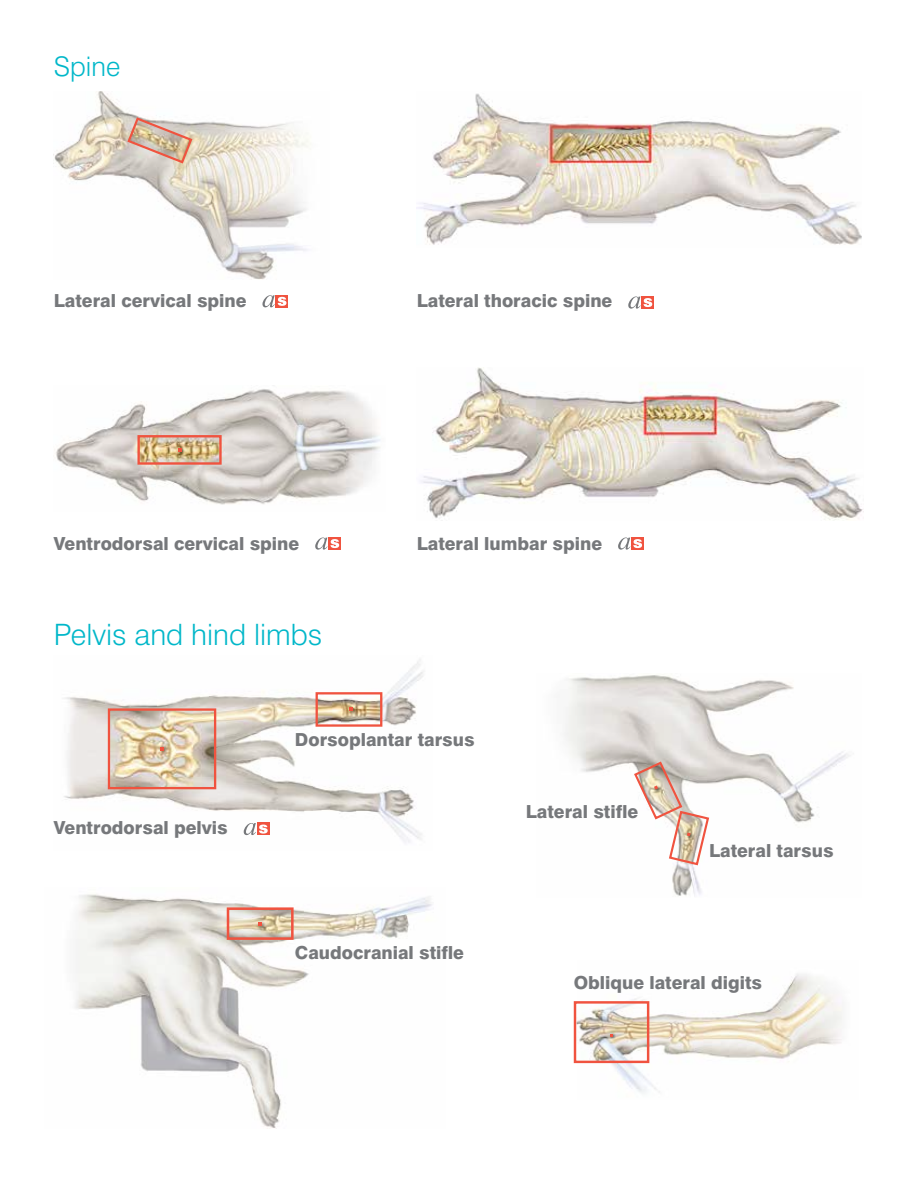
<style>
.page{position:relative;width:918px;height:1188px;background:#fff}
.page>*{position:absolute;margin:0;border:0;box-sizing:border-box;transform-origin:0 0}
.t1{font:300 29.4px "Swiss 721 BT";color:#00b7c9}
.t2{font:300 27px "Swiss 721 BT";color:#00b7c9}
.t3{font:800 18px "Swiss 721 BT";color:#76787b}
</style>
<div class="page">
<img style="left:75px;top:894px;width:357px;height:234px">
<img style="left:231px;top:911px;width:59px;height:25px">
<div style="left:227px;top:907px;width:67px;height:33px;border:3px solid #f0533f"></div>
<div style="left:256px;top:920px;width:12px;height:11px;background:#000;opacity:.75"></div>
<svg style="left:258px;top:922px;width:4px;height:3px"></svg>
<img style="left:564px;top:675px;width:286px;height:221px">
<svg style="left:633px;top:760px;width:77px;height:107px"></svg>
<img style="left:64px;top:659px;width:360px;height:184px">
<img style="left:111px;top:711px;width:102px;height:75px">
<div style="left:108px;top:708px;width:108px;height:81px;border:2px solid #f0533f"></div>
<img style="left:319px;top:695px;width:60px;height:29px">
<div style="left:316px;top:692px;width:66px;height:35px;border:2px solid #f0533f"></div>
<div style="left:159px;top:745px;width:10px;height:11px;background:#000;opacity:.75"></div>
<svg style="left:160px;top:747px;width:4px;height:4px"></svg>
<div style="left:348px;top:706px;width:10px;height:10px;background:#000;opacity:.75"></div>
<div style="left:257px;top:823px;width:12px;height:12px;background:#f0533f"></div>
<svg style="left:244px;top:823px;width:24px;height:12px"></svg>
<img style="left:55px;top:389px;width:326px;height:116px">
<img style="left:140px;top:438px;width:79px;height:24px">
<div style="left:137px;top:435px;width:85px;height:30px;border:2px solid #f0533f"></div>
<div style="left:176px;top:446px;width:11px;height:11px;background:#000;opacity:.75"></div>
<svg style="left:178px;top:448px;width:3px;height:4px"></svg>
<svg style="left:328px;top:537px;width:13px;height:13px"></svg>
<svg style="left:315px;top:538px;width:24px;height:12px"></svg>
<svg style="left:286px;top:295px;width:2px;height:12px"></svg>
<svg style="left:262px;top:295px;width:24px;height:12px"></svg>
<svg style="left:652px;top:296px;width:2px;height:13px"></svg>
<svg style="left:628px;top:296px;width:24px;height:13px"></svg>
<img style="left:417px;top:93px;width:445px;height:152px">
<img style="left:421px;top:367px;width:443px;height:153px">
<div style="left:631px;top:537px;width:13px;height:13px;background:#f0533f"></div>
<svg style="left:618px;top:538px;width:24px;height:12px"></svg>
<img style="left:54px;top:91px;width:255px;height:189px">
<svg style="left:126px;top:116px;width:68px;height:49px;background:#d7bead"></svg>
<img style="left:578px;top:974px;width:265px;height:120px">
<img style="left:577px;top:1004px;width:69px;height:56px">
<div style="left:574px;top:1001px;width:75px;height:62px;border:2px solid #f0533f"></div>
<div style="left:609px;top:1032px;width:8px;height:8px;background:#000;opacity:.75"></div>
<h2 class="t2" style="left:54px;top:50px;width:68px">Spine</h2>
<p class="t3" style="left:54px;top:290px;width:194px">Lateral cervical spine</p>
<p class="t3" style="left:417px;top:290px;width:197px">Lateral thoracic spine</p>
<p class="t3" style="left:54px;top:532px;width:247px">Ventrodorsal cervical spine</p>
<h1 class="t1" style="left:54px;top:617px;width:270px">Pelvis and hind limbs</h1>
<p class="t3" style="left:417px;top:532px;width:187px">Lateral lumbar spine</p>
<p class="t3" style="left:54px;top:817px;width:175px">Ventrodorsal pelvis</p>
<p class="t3" style="left:295px;top:729px;width:181px">Dorsoplantar tarsus</p>
<p class="t3" style="left:295px;top:942px;width:171px">Caudocranial stifle</p>
<p class="t3" style="left:526px;top:800px;width:114px">Lateral stifle</p>
<p class="t3" style="left:709px;top:840px;width:126px">Lateral tarsus</p>
<p class="t3" style="left:574px;top:972px;width:190px">Oblique lateral digits</p>
</div>
